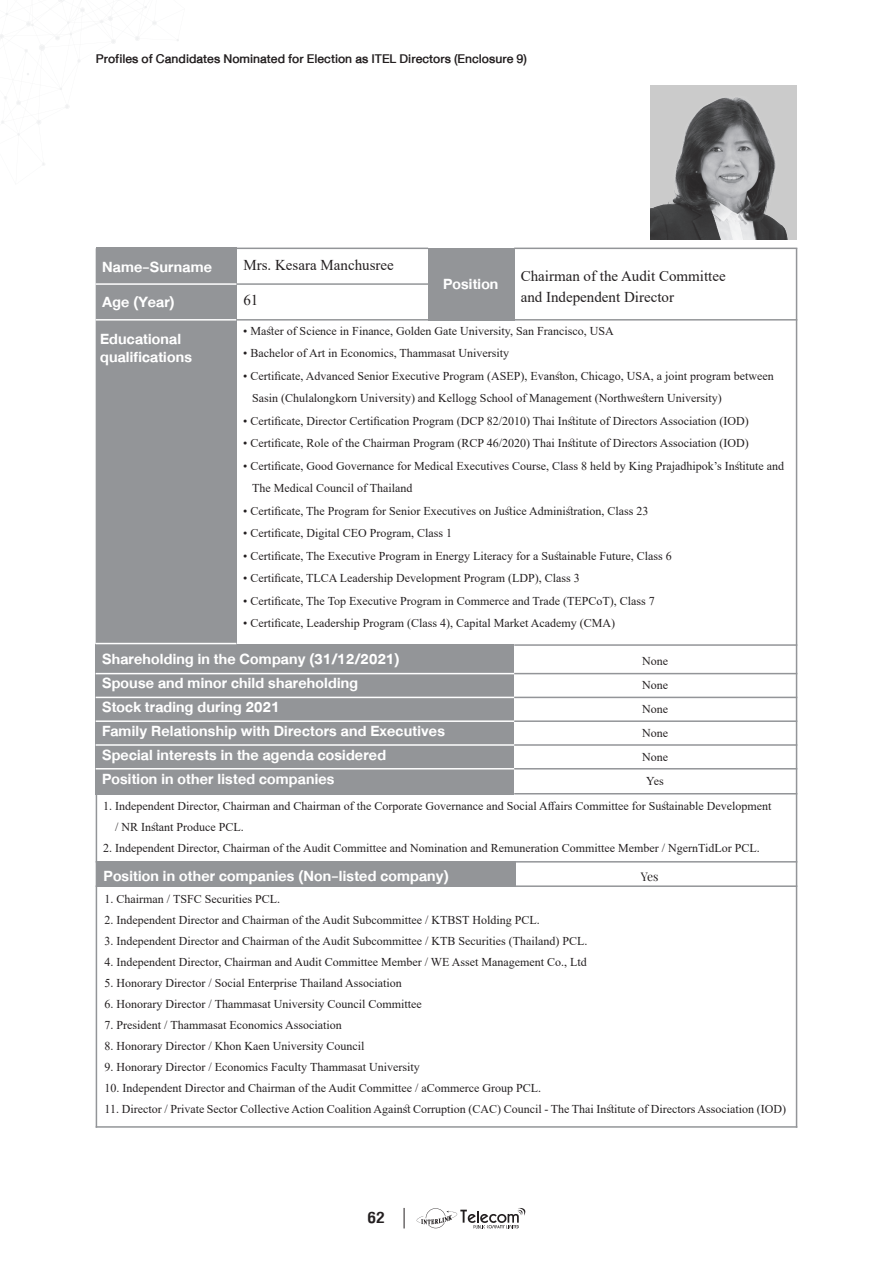
<style>
.page{position:relative;width:893px;height:1263px;background:#fff}
.page>*{position:absolute;margin:0;border:0;box-sizing:border-box;transform-origin:0 0}
.t1{font:700 24px "PS Lx Display";color:#231f20}
.t2{font:21px "DB Helvethaica X 75 Bd";letter-spacing:.01em;color:#fff}
.t3{font:18px "DB Helvethaica X 65 Med";color:#231f20}
.t4{font:15px "Times New Roman";color:#231f20}
.t5{font:12px "Times New Roman";color:#231f20}
.t6{font:12px "Playfair Display";color:#231f20}
</style>
<div class="page">
<svg style="left:416px;top:1208px;width:110px;height:20px"></svg>
<svg style="left:404px;top:1208px;width:1px;height:20px"></svg>
<svg style="left:0;top:0;width:179px;height:165px"></svg>
<img style="left:650px;top:85px;width:147px;height:154px">
<hr style="left:96px;top:248px;width:1px;height:880px;background:#939598">
<div style="left:96px;top:248px;width:140px;height:472px;background:#939598"></div>
<div style="left:96px;top:644px;width:418px;height:150px;background:#939598"></div>
<div style="left:97px;top:861px;width:419px;height:26px;background:#939598"></div>
<div style="left:428px;top:248px;width:86px;height:73px;background:#939598"></div>
<hr style="left:236px;top:283px;width:192px;height:2px;background:#939598">
<hr style="left:236px;top:248px;width:192px;height:1px;background:#939598">
<hr style="left:514px;top:248px;width:283px;height:1px;background:#939598">
<hr style="left:96px;top:319px;width:140px;height:2px;background:#fff">
<hr style="left:96px;top:283px;width:140px;height:2px;background:#fff">
<hr style="left:96px;top:643px;width:140px;height:1px;background:#fff">
<hr style="left:96px;top:673px;width:418px;height:1px;background:#fff">
<hr style="left:96px;top:720px;width:418px;height:2px;background:#fff">
<hr style="left:96px;top:697px;width:418px;height:1px;background:#fff">
<hr style="left:96px;top:744px;width:418px;height:2px;background:#fff">
<hr style="left:96px;top:768px;width:418px;height:1px;background:#fff">
<hr style="left:236px;top:319px;width:192px;height:2px;background:#939598">
<hr style="left:514px;top:319px;width:283px;height:2px;background:#939598">
<hr style="left:514px;top:673px;width:283px;height:1px;background:#939598">
<hr style="left:514px;top:644px;width:283px;height:2px;background:#939598">
<hr style="left:514px;top:720px;width:283px;height:2px;background:#939598">
<hr style="left:514px;top:697px;width:283px;height:1px;background:#939598">
<hr style="left:514px;top:744px;width:283px;height:2px;background:#939598">
<hr style="left:514px;top:768px;width:283px;height:1px;background:#939598">
<hr style="left:514px;top:793px;width:283px;height:1px;background:#939598">
<hr style="left:96px;top:861px;width:701px;height:1px;background:#939598">
<hr style="left:96px;top:885px;width:701px;height:2px;background:#939598">
<hr style="left:96px;top:1126px;width:701px;height:2px;background:#939598">
<hr style="left:796px;top:248px;width:1px;height:880px;background:#939598">
<p class="t3" style="left:96px;top:49px;width:433px">Profiles of Candidates Nominated for Election as ITEL Directors (Enclosure 9)</p>
<p class="t2" style="left:102px;top:255px;width:111px">Name-Surname</p>
<p class="t2" style="left:102px;top:290px;width:74px">Age (Year)</p>
<p class="t2" style="left:100px;top:327px;width:83px">Educational</p>
<p class="t2" style="left:100px;top:345px;width:93px">qualifications</p>
<p class="t4" style="left:243px;top:254px;width:152px">Mrs. Kesara Manchusree</p>
<p class="t4" style="left:243px;top:290px;width:16px">61</p>
<p class="t5" style="left:243px;top:322px;width:372px">• Master of Science in Finance, Golden Gate University, San Francisco, USA</p>
<p class="t5" style="left:243px;top:345px;width:267px">• Bachelor of Art in Economics, Thammasat University</p>
<p class="t5" style="left:243px;top:367px;width:532px">• Certificate, Advanced Senior Executive Program (ASEP), Evanston, Chicago, USA, a joint program between</p>
<p class="t5" style="left:252px;top:390px;width:471px">Sasin (Chulalongkorn University) and Kellogg School of Management (Northwestern University)</p>
<p class="t5" style="left:243px;top:412px;width:507px">• Certificate, Director Certification Program (DCP 82/2010) Thai Institute of Directors Association (IOD)</p>
<p class="t5" style="left:243px;top:435px;width:507px">• Certificate, Role of the Chairman Program (RCP 46/2020) Thai Institute of Directors Association (IOD)</p>
<p class="t5" style="left:243px;top:457px;width:542px">• Certificate, Good Governance for Medical Executives Course, Class 8 held by King Prajadhipok’s Institute and</p>
<p class="t5" style="left:252px;top:480px;width:162px">The Medical Council of Thailand</p>
<p class="t5" style="left:243px;top:502px;width:407px">• Certificate, The Program for Senior Executives on Justice Administration, Class 23</p>
<p class="t5" style="left:243px;top:525px;width:210px">• Certificate, Digital CEO Program, Class 1</p>
<p class="t5" style="left:243px;top:547px;width:430px">• Certificate, The Executive Program in Energy Literacy for a Sustainable Future, Class 6</p>
<p class="t5" style="left:243px;top:570px;width:338px">• Certificate, TLCA Leadership Development Program (LDP), Class 3</p>
<p class="t5" style="left:243px;top:592px;width:413px">• Certificate, The Top Executive Program in Commerce and Trade (TEPCoT), Class 7</p>
<p class="t5" style="left:243px;top:615px;width:373px">• Certificate, Leadership Program (Class 4), Capital Market Academy (CMA)</p>
<p class="t4" style="left:521px;top:265px;width:206px">Chairman of the Audit Committee</p>
<p class="t4" style="left:521px;top:286px;width:155px">and Independent Director</p>
<p class="t2" style="left:443px;top:272px;width:57px">Position</p>
<p class="t2" style="left:102px;top:647px;width:299px">Shareholding in the Company (31/12/2021)</p>
<p class="t2" style="left:102px;top:671px;width:257px">Spouse and minor child shareholding</p>
<p class="t2" style="left:102px;top:695px;width:179px">Stock trading during 2021</p>
<p class="t2" style="left:102px;top:719px;width:344px">Family Relationship with Directors and Executives</p>
<p class="t2" style="left:102px;top:743px;width:286px">Special interests in the agenda cosidered</p>
<p class="t2" style="left:102px;top:767px;width:234px">Position in other listed companies</p>
<p class="t5" style="left:642px;top:652px;width:27px">None</p>
<p class="t5" style="left:642px;top:676px;width:27px">None</p>
<p class="t5" style="left:642px;top:700px;width:27px">None</p>
<p class="t5" style="left:642px;top:724px;width:27px">None</p>
<p class="t5" style="left:642px;top:748px;width:27px">None</p>
<p class="t5" style="left:646px;top:772px;width:19px">Yes</p>
<p class="t5" style="left:103px;top:798px;width:670px">1. Independent Director, Chairman and Chairman of the Corporate Governance and Social Affairs Committee for Sustainable Development</p>
<p class="t5" style="left:115px;top:819px;width:130px">/ NR Instant Produce PCL.</p>
<p class="t5" style="left:103px;top:840px;width:658px">2. Independent Director, Chairman of the Audit Committee and Nomination and Remuneration Committee Member / NgernTidLor PCL.</p>
<p class="t5" style="left:105px;top:890px;width:177px">1. Chairman / TSFC Securities PCL.</p>
<p class="t5" style="left:105px;top:911px;width:437px">2. Independent Director and Chairman of the Audit Subcommittee / KTBST Holding PCL.</p>
<p class="t5" style="left:105px;top:932px;width:484px">3. Independent Director and Chairman of the Audit Subcommittee / KTB Securities (Thailand) PCL.</p>
<p class="t5" style="left:105px;top:953px;width:484px">4. Independent Director, Chairman and Audit Committee Member / WE Asset Management Co., Ltd</p>
<p class="t5" style="left:105px;top:974px;width:299px">5. Honorary Director / Social Enterprise Thailand Association</p>
<p class="t5" style="left:105px;top:995px;width:319px">6. Honorary Director / Thammasat University Council Committee</p>
<p class="t5" style="left:105px;top:1016px;width:239px">7. President / Thammasat Economics Association</p>
<p class="t5" style="left:105px;top:1037px;width:261px">8. Honorary Director / Khon Kaen University Council</p>
<p class="t5" style="left:105px;top:1058px;width:317px">9. Honorary Director / Economics Faculty Thammasat University</p>
<p class="t5" style="left:105px;top:1079px;width:438px">10. Independent Director and Chairman of the Audit Committee / aCommerce Group PCL.</p>
<p class="t5" style="left:105px;top:1100px;width:683px">11. Director / Private Sector Collective Action Coalition Against Corruption (CAC) Council - The Thai Institute of Directors Association (IOD)</p>
<p class="t2" style="left:104px;top:864px;width:347px">Position in other companies (Non-listed company)</p>
<p class="t6" style="left:641px;top:867px;width:19px">Yes</p>
<h1 class="t1" style="left:368px;top:1204px;width:19px">62</h1>
</div>
